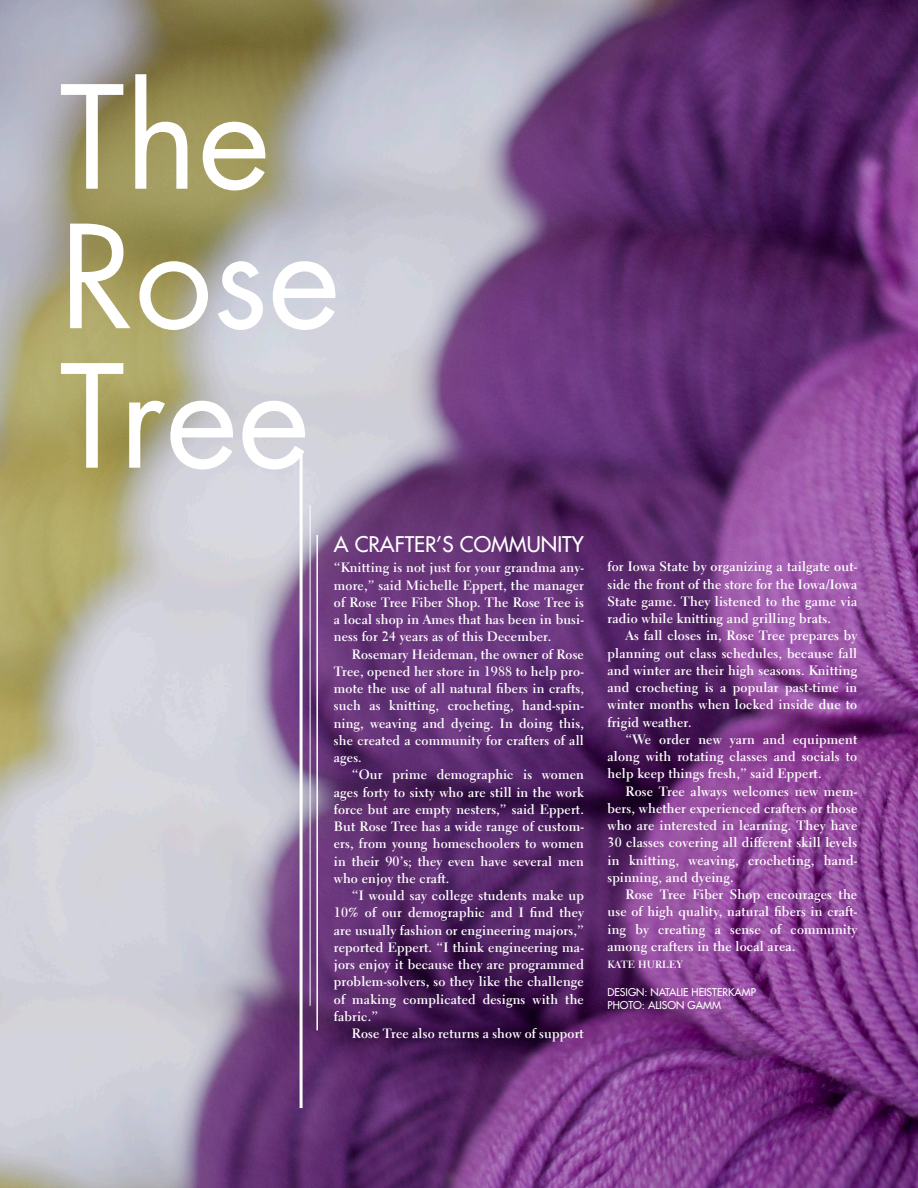
<style>
.page{position:relative;width:918px;height:1188px;background:#fff}
.page>*{position:absolute;margin:0;border:0;box-sizing:border-box;transform-origin:0 0}
.t1{font:138.75px "Futura Std";color:#fff}
.t2{font:500 21px "Futura Std";color:#fff}
.Body{font:700 13.5px/17.2px "Electra LT Std";letter-spacing:.015em;color:#fff;text-align:justify}
.t3{font:500 10.5px "Futura Std";color:#fff}
.Body-2{font:700 10.5px "Electra LT Std";letter-spacing:.015em;color:#fff}
</style>
<div class="page">
<img style="left:0;top:0;width:918px;height:1188px">
<hr style="left:300px;top:452px;width:3px;height:656px;background:#fff">
<hr style="left:310px;top:505px;width:1px;height:501px;background:#fff">
<hr style="left:316px;top:535px;width:2px;height:495px;background:#fff">
<p class="t1" style="left:60px;top:49px;width:212px">The</p>
<p class="t1" style="left:60px;top:189px;width:282px">Rose</p>
<p class="t1" style="left:60px;top:328px;width:252px">Tree</p>
<p class="t2" style="left:334px;top:531px;width:252px">A CRAFTER’S COMMUNITY</p>
<p class="Body" style="left:334px;top:559px;width:252px">“Knitting is not just for your grandma any&shy;more,” said Michelle Eppert, the manager of Rose Tree Fiber Shop. The Rose Tree is a local shop in Ames that has been in busi&shy;ness for 24 years as of this December.</p>
<p class="Body" style="left:334px;top:645px;width:252px;text-indent:18px">Rosemary Heideman, the owner of Rose Tree, opened her store in 1988 to help pro&shy;mote the use of all natural fibers in crafts, such as knitting, crocheting, hand-spin&shy;ning, weaving and dyeing. In doing this, she created a community for crafters of all ages.</p>
<p class="Body" style="left:334px;top:766px;width:252px;text-indent:18px">“Our prime demographic is women ages forty to sixty who are still in the work force but are empty nesters,” said Eppert.<br>But Rose Tree has a wide range of custom&shy;ers, from young homeschoolers to women in their 90’s; they even have several men who enjoy the craft.</p>
<p class="Body" style="left:334px;top:887px;width:252px;text-indent:18px">“I would say college students make up 10% of our demographic and I find they are usually fashion or engineering majors,” reported Eppert. “I think engineering ma&shy;jors enjoy it because they are programmed problem-solvers, so they like the challenge of making complicated designs with the fabric.”</p>
<p class="Body" style="left:352px;top:1025px;width:233px">Rose Tree also returns a show of support</p>
<p class="Body" style="left:608px;top:558px;width:251px">for Iowa State by organizing a tailgate out&shy;side the front of the store for the Iowa/Iowa State game. They listened to the game via radio while knitting and grilling brats.</p>
<p class="Body" style="left:608px;top:627px;width:251px;text-indent:18px">As fall closes in, Rose Tree prepares by planning out class schedules, because fall and winter are their high seasons. Knitting and crocheting is a popular past-time in winter months when locked inside due to frigid weather.</p>
<p class="Body" style="left:608px;top:730px;width:251px;text-indent:18px">“We order new yarn and equipment along with rotating classes and socials to help keep things fresh,” said Eppert.</p>
<p class="Body" style="left:608px;top:782px;width:251px;text-indent:18px">Rose Tree always welcomes new mem&shy;bers, whether experienced crafters or those who are interested in learning. They have 30 classes covering all different skill levels in knitting, weaving, crocheting, hand&shy;spinning, and dyeing.</p>
<p class="Body" style="left:608px;top:886px;width:251px;text-indent:18px">Rose Tree Fiber Shop encourages the use of high quality, natural fibers in craft&shy;ing by creating a sense of community among crafters in the local area.</p>
<p class="Body-2" style="left:608px;top:958px;width:77px">KATE HURLEY</p>
<p class="t3" style="left:608px;top:986px;width:150px">DESIGN: NATALIE HEISTERKAMP</p>
<p class="t3" style="left:608px;top:998px;width:115px">PHOTO: ALISON GAMM</p>
</div>
